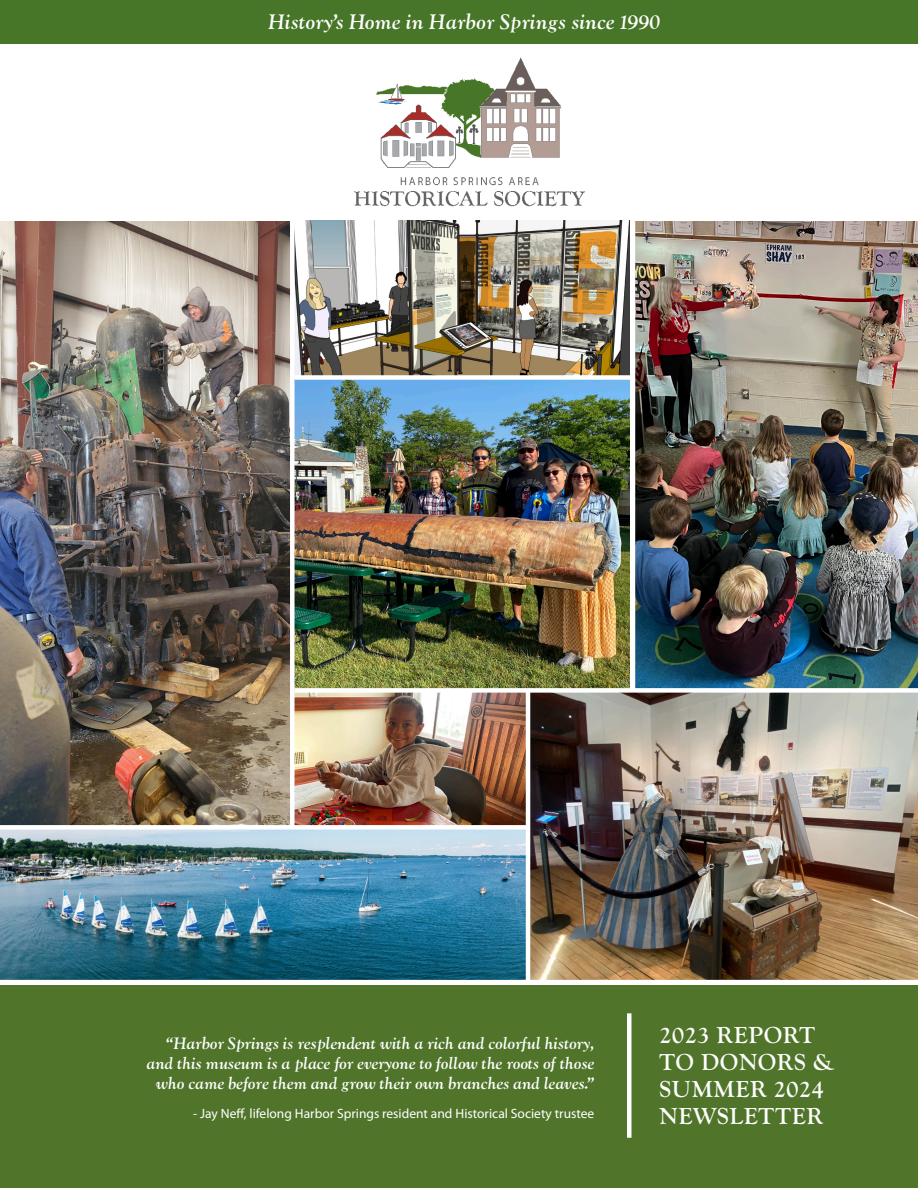
<style>
.page{position:relative;width:918px;height:1188px;background:#fff}
.page>*{position:absolute;margin:0;border:0;box-sizing:border-box;transform-origin:0 0}
.t1{font:700 24px/27px "Goudy Old Sty";letter-spacing:.025em;color:#fff}
.t2{font:italic 700 21px "LTC Goudy Oldstyle Pro";color:#fff}
.t3{font:italic 700 16.5px/19.8px "LTC Goudy Oldstyle Pro";letter-spacing:-.01em;color:#fff;text-align:right}
.t4{font:13.5px "Myriad Pro";color:#fff}
</style>
<div class="page">
<img style="left:0;top:221px;width:290px;height:604px">
<img style="left:635px;top:221px;width:283px;height:467px">
<div style="left:0;top:986px;width:918px;height:202px;background:#50752a"></div>
<hr style="left:627px;top:1013px;width:4px;height:125px;background:#fff">
<img style="left:0;top:830px;width:526px;height:150px">
<img style="left:295px;top:380px;width:335px;height:308px">
<img style="left:530px;top:693px;width:388px;height:287px">
<img style="left:295px;top:693px;width:231px;height:132px">
<img style="left:295px;top:220px;width:335px;height:155px">
<img style="left:353px;top:57px;width:233px;height:150px">
<div style="left:0;top:0;width:918px;height:43px;background:#477628"></div>
<p class="t2" style="left:268px;top:9px;width:393px">History’s Home in Harbor Springs since 1990</p>
<p class="t3" style="left:147px;top:1034px;width:449px">“Harbor Springs is resplendent with a rich and colorful history, and this museum is a place for everyone to follow the roots of those who came before them and grow their own branches and leaves.”</p>
<p class="t4" style="left:193px;top:1105px;width:403px">- Jay Neff, lifelong Harbor Springs resident and Historical Society trustee</p>
<h1 class="t1" style="left:660px;top:1022px;width:176px">2023 REPORT<br>TO DONORS &amp;<br>SUMMER 2024<br>NEWSLETTER</h1>
</div>
